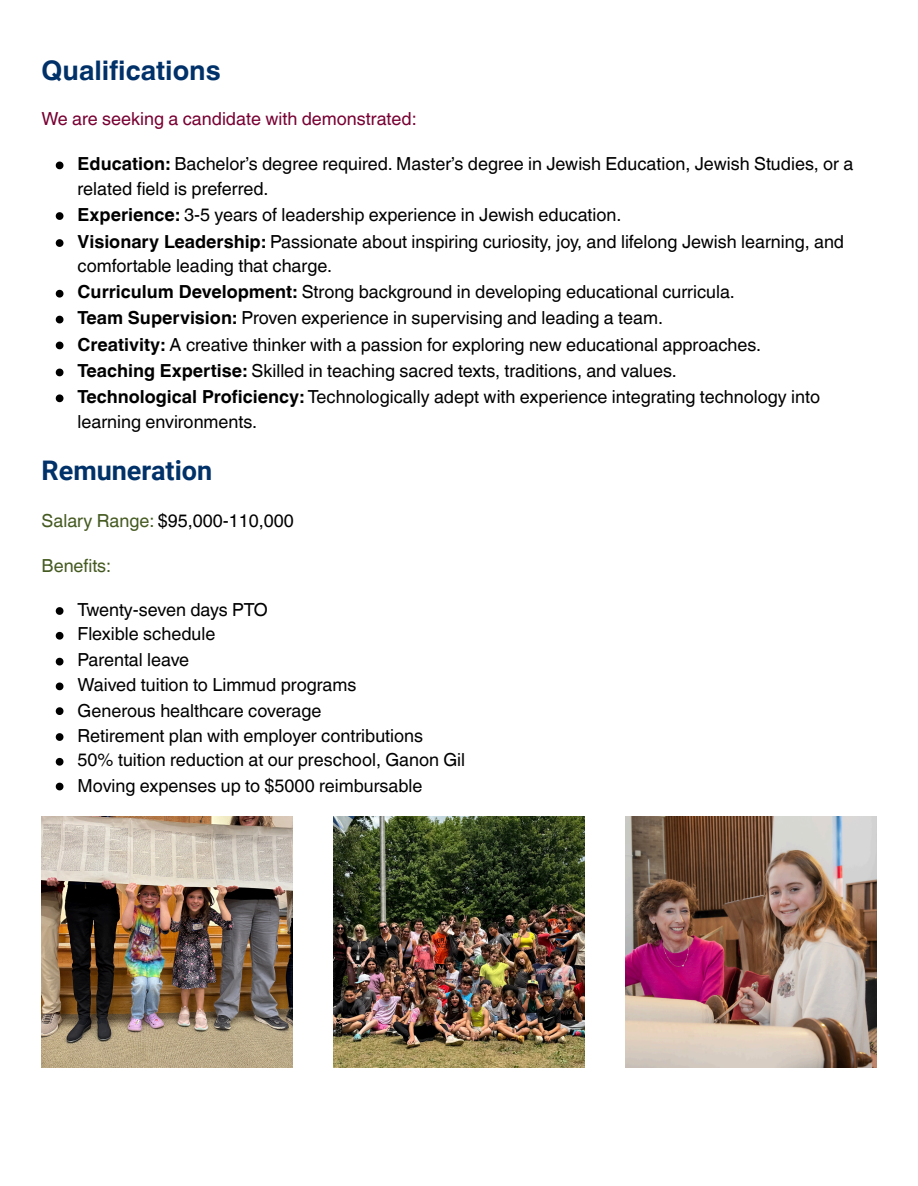
<style>
.page{position:relative;width:918px;height:1186px;background:#fff}
.page>*{position:absolute;margin:0;border:0;box-sizing:border-box;transform-origin:0 0}
.t1{font:700 27px "Helvetica World";color:#003168}
.t2{font:700 27px "Roboto";color:#003168}
.t3{font:18px/24.8px "Helvetica World";color:#000}
.t4{font:18px "Helvetica World";color:#780032}
.t5{font:18px "Helvetica World";color:#455a21}
.s1{font-weight:700}
.s2{color:#455a21}
</style>
<div class="page">
<svg style="left:56px;top:162px;width:7px;height:7px"></svg>
<svg style="left:56px;top:212px;width:7px;height:8px"></svg>
<svg style="left:56px;top:239px;width:7px;height:8px"></svg>
<svg style="left:56px;top:290px;width:7px;height:7px"></svg>
<svg style="left:56px;top:316px;width:7px;height:7px"></svg>
<svg style="left:56px;top:342px;width:7px;height:7px"></svg>
<svg style="left:56px;top:369px;width:7px;height:7px"></svg>
<svg style="left:56px;top:394px;width:7px;height:8px"></svg>
<svg style="left:56px;top:607px;width:7px;height:8px"></svg>
<svg style="left:56px;top:632px;width:7px;height:7px"></svg>
<svg style="left:56px;top:658px;width:7px;height:7px"></svg>
<svg style="left:56px;top:682px;width:7px;height:8px"></svg>
<svg style="left:56px;top:707px;width:7px;height:8px"></svg>
<svg style="left:56px;top:733px;width:7px;height:8px"></svg>
<svg style="left:56px;top:758px;width:7px;height:7px"></svg>
<svg style="left:56px;top:783px;width:7px;height:7px"></svg>
<img style="left:334px;top:817px;width:250px;height:250px">
<img style="left:42px;top:817px;width:250px;height:250px">
<img style="left:626px;top:817px;width:250px;height:250px">
<p class="t1" style="left:42px;top:48px;width:181px">Qualifications</p>
<p class="t4" style="left:42px;top:108px;width:377px">We are seeking a candidate with demonstrated:</p>
<p class="t3" style="left:78px;top:151px;width:777px"><span class="s1">Education:</span> Bachelor’s degree required. Master’s degree in Jewish Education, Jewish Studies, or a related field is preferred.</p>
<p class="t3" style="left:78px;top:202px;width:545px"><span class="s1">Experience:</span> 3-5 years of leadership experience in Jewish education.</p>
<p class="t3" style="left:78px;top:229px;width:768px"><span class="s1">Visionary Leadership:</span> Passionate about inspiring curiosity, joy, and lifelong Jewish learning, and comfortable leading that charge.</p>
<p class="t3" style="left:78px;top:280px;width:659px"><span class="s1">Curriculum Development:</span> Strong background in developing educational curricula.</p>
<p class="t3" style="left:78px;top:305px;width:587px"><span class="s1">Team Supervision:</span> Proven experience in supervising and leading a team.</p>
<p class="t3" style="left:78px;top:332px;width:685px"><span class="s1">Creativity:</span> A creative thinker with a passion for exploring new educational approaches.</p>
<p class="t3" style="left:78px;top:358px;width:601px"><span class="s1">Teaching Expertise:</span> Skilled in teaching sacred texts, traditions, and values.</p>
<p class="t3" style="left:78px;top:384px;width:744px"><span class="s1">Technological Proficiency:</span> Technologically adept with experience integrating technology into learning environments.</p>
<h3 class="t2" style="left:42px;top:455px;width:172px">Remuneration</h3>
<p class="t3" style="left:42px;top:508px;width:254px"><span class="s2">Salary Range:</span> $95,000-110,000</p>
<p class="t5" style="left:42px;top:555px;width:71px">Benefits:</p>
<p class="t3" style="left:78px;top:597px;width:192px">Twenty-seven days PTO</p>
<p class="t3" style="left:78px;top:622px;width:139px">Flexible schedule</p>
<p class="t3" style="left:78px;top:647px;width:113px">Parental leave</p>
<p class="t3" style="left:78px;top:672px;width:280px">Waived tuition to Limmud programs</p>
<p class="t3" style="left:78px;top:698px;width:245px">Generous healthcare coverage</p>
<p class="t3" style="left:78px;top:723px;width:347px">Retirement plan with employer contributions</p>
<p class="t3" style="left:78px;top:748px;width:389px">50% tuition reduction at our preschool, Ganon Gil</p>
<p class="t3" style="left:78px;top:773px;width:346px">Moving expenses up to $5000 reimbursable</p>
</div>
